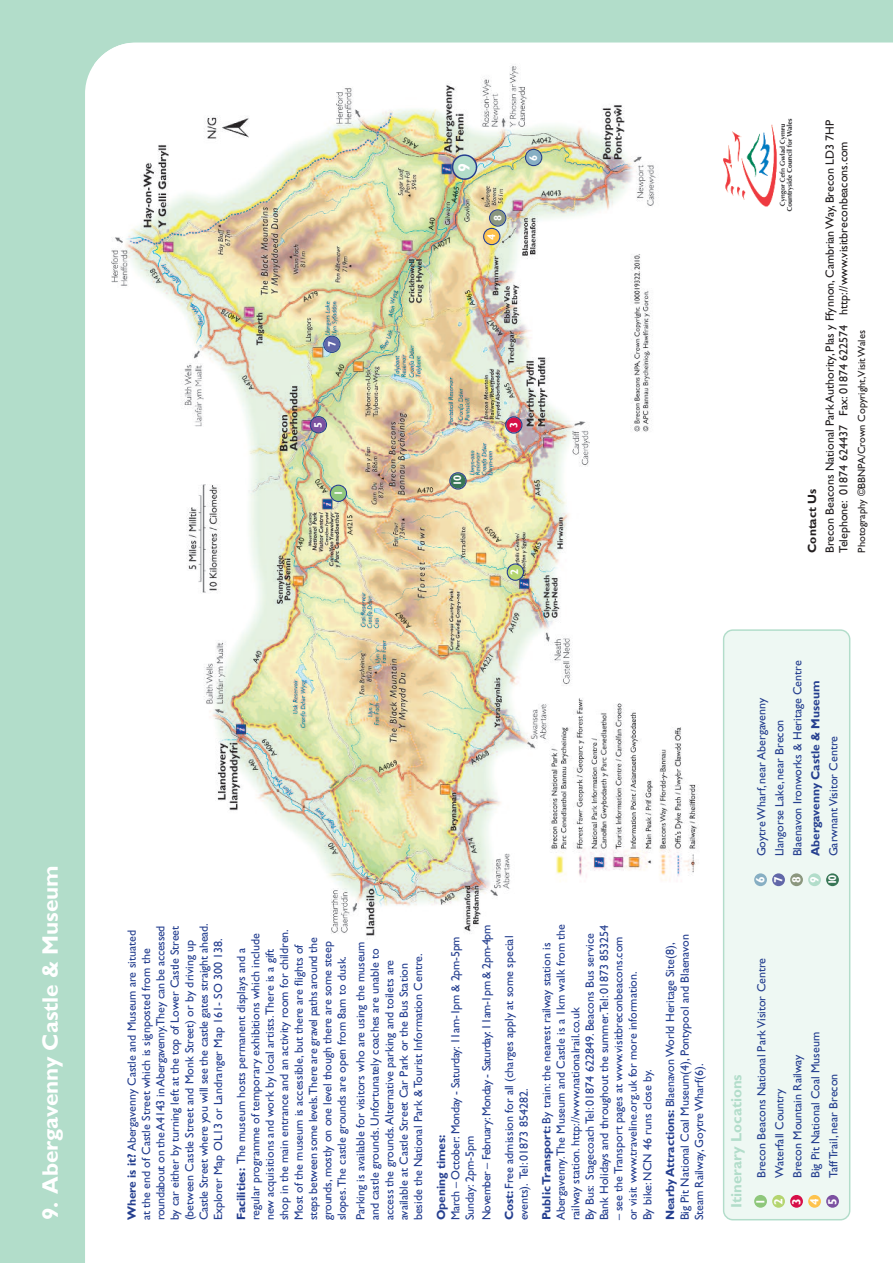
<style>
.page{position:relative;width:893px;height:1263px;background:#b2ddca}
.page>*{position:absolute;margin:0;border:0;box-sizing:border-box;transform-origin:0 0}
.t1{font:700 22.5px "Gill Sans";color:#fff}
.t2{font:700 16.2px "Gill Sans";color:#fff}
.t3{font:700 15px "Gill Sans";color:#b2ddca}
.t4{font:12px/14.4px "Gill Sans";color:#253f8f}
.t5{font:12px/14.4px "Gill Sans";letter-spacing:-.02em;color:#253f8f}
.t6{font:12px/13.5px "Gill Sans";color:#231f20}
.t7{font:700 12px "Gill Sans";color:#253f8f}
.t8{font:700 12px "Gill Sans";color:#231f20}
.t9{font:700 12px/18px "Gill Sans";color:#fff;text-align:justify}
.t10{font:700 11.25px "Gill Sans";color:#fff}
.t11{font:700 11.1px "Gill Sans";color:#fff}
.t12{font:10.5px "Gill Sans";color:#231f20}
.s1{font-weight:700}
</style>
<div class="page">
<div style="left:85px;top:43px;width:808px;height:1220px;background:#fff"></div>
<img style="left:94px;top:44px;width:626px;height:918px">
<svg style="left:323px;top:336px;width:18px;height:17px"></svg>
<svg style="left:505px;top:416px;width:17px;height:18px"></svg>
<svg style="left:310px;top:416px;width:17px;height:17px"></svg>
<svg style="left:483px;top:209px;width:23px;height:36px"></svg>
<svg style="left:507px;top:563px;width:17px;height:18px"></svg>
<svg style="left:449px;top:472px;width:18px;height:18px"></svg>
<svg style="left:525px;top:149px;width:17px;height:17px"></svg>
<img style="left:722px;top:117px;width:72px;height:95px">
<div style="left:723px;top:629px;width:127px;height:591px;background:#eef8f3"></div>
<div style="left:754px;top:1195px;width:13px;height:13px;background:#8ec77b;border-radius:50%"></div>
<div style="left:772px;top:1195px;width:13px;height:13px;background:#b4d56f;border-radius:50%"></div>
<div style="left:790px;top:1195px;width:13px;height:13px;background:#d70f48;border-radius:50%"></div>
<div style="left:808px;top:1195px;width:13px;height:13px;background:#fec34d;border-radius:50%"></div>
<div style="left:826px;top:1195px;width:13px;height:13px;background:#7c51a1;border-radius:50%"></div>
<div style="left:754px;top:873px;width:13px;height:13px;background:#87afc3;border-radius:50%"></div>
<div style="left:772px;top:873px;width:13px;height:13px;background:#6167a8;border-radius:50%"></div>
<div style="left:790px;top:873px;width:13px;height:13px;background:#8b977e;border-radius:50%"></div>
<div style="left:808px;top:873px;width:13px;height:13px;background:#b2ddca;border-radius:50%"></div>
<div style="left:826px;top:873px;width:13px;height:13px;background:#377655;border-radius:50%"></div>
<svg style="left:452px;top:154px;width:25px;height:26px"></svg>
<svg style="left:330px;top:485px;width:17px;height:17px"></svg>
<h1 class="t1" style="left:42px;top:1220px;width:357px;rotate:-90deg">9. Abergavenny Castle &amp; Museum</h1>
<h2 class="t2" style="left:458px;top:172px;width:10px;rotate:-90deg">9</h2>
<p class="t11" style="left:493px;top:221px;width:8px;rotate:-90deg">8</p>
<p class="t11" style="left:487px;top:240px;width:8px;rotate:-90deg">4</p>
<p class="t11" style="left:529px;top:161px;width:8px;rotate:-90deg">6</p>
<p class="t11" style="left:328px;top:347px;width:8px;rotate:-90deg">7</p>
<p class="t11" style="left:314px;top:428px;width:8px;rotate:-90deg">5</p>
<p class="t11" style="left:509px;top:428px;width:8px;rotate:-90deg">3</p>
<p class="t11" style="left:334px;top:496px;width:8px;rotate:-90deg">1</p>
<p class="t11" style="left:453px;top:486px;width:13px;rotate:-90deg">10</p>
<p class="t11" style="left:510px;top:575px;width:8px;rotate:-90deg">2</p>
<p class="t8" style="left:807px;top:553px;width:65px;rotate:-90deg">Contact Us</p>
<p class="t6" style="left:824px;top:553px;width:434px;rotate:-90deg">Brecon Beacons National Park Authority, Plas y Ffynnon, CambrianWay, Brecon LD3 7HP<br>Telephone: 01874 624437 Fax: 01874 622574 http://www.visitbreconbeacons.com</p>
<p class="t12" style="left:858px;top:553px;width:224px;rotate:-90deg">Photography ©BBNPA/Crown Copyright,VisitWales</p>
<p class="t4" style="left:126px;top:1220px;width:299px;rotate:-90deg"><span class="s1">Where is it?</span> Abergavenny Castle and Museum are situated at the end of Castle Street which is signposted from the roundabout on the A4143 in Abergavenny.They can be accessed by car either by turning left at the top of Lower Castle Street (between Castle Street and Monk Street) or by driving up Castle Street where you will see the castle gates straight ahead.<br>Explorer Map OL13 or Landranger Map 161- SO 300 138.</p>
<p class="t4" style="left:235px;top:1220px;width:293px;rotate:-90deg"><span class="s1">Facilities:</span> The museum hosts permanent displays and a regular programme of temporary exhibitions which include new acquisitions and work by local artists.There is a gift shop in the main entrance and an activity room for children.<br>Most of the museum is accessible, but there are flights of steps between some levels.There are gravel paths around the grounds, mostly on one level though there are some steep slopes.The castle grounds are open from 8am to dusk.</p>
<p class="t4" style="left:354px;top:1220px;width:281px;rotate:-90deg">Parking is available for visitors who are using the museum and castle grounds. Unfortunately coaches are unable to access the grounds.Alternative parking and toilets are available at Castle Street Car Park or the Bus Station beside the National Park &amp;Tourist Information Centre.</p>
<p class="t4" style="left:555px;top:1220px;width:298px;rotate:-90deg">Abergavenny.The Museum and Castle is a 1km walk from the railway station. http://www.nationalrail.co.uk<br>By Bus: Stagecoach Tel: 01874 622849. Beacons Bus service Bank Holidays and throughout the summer.Tel: 01873 853254</p>
<p class="t5" style="left:449px;top:1220px;width:285px;rotate:-90deg">March – October: Monday - Saturday: 11am-1pm &amp; 2pm-5pm<br>Sunday: 2pm-5pm</p>
<p class="t5" style="left:476px;top:1220px;width:297px;line-height:23px;rotate:-90deg">November – February:Monday - Saturday:11am-1pm &amp; 2pm-4pm<br><span class="s1">Cost:</span> Free admission for all (charges apply at some special</p>
<p class="t4" style="left:612px;top:1220px;width:285px;rotate:-90deg">– see the Transport pages at www.visitbreconbeacons.com or visit www.traveline.org.uk for more information.<br>By bike: NCN 46 runs close by.</p>
<p class="t4" style="left:664px;top:1220px;width:288px;rotate:-90deg"><span class="s1">Nearby Attractions:</span> BlaenavonWorld Heritage Site(8),<br>Big Pit National Coal Museum(4), Pontypool and Blaenavon<br>Steam Railway, GoytreWharf(6).</p>
<p class="t4" style="left:513px;top:1220px;width:279px;line-height:23px;rotate:-90deg">events). Tel: 01873 854282.<br><span class="s1">PublicTransport:</span> By train: the nearest railway station is</p>
<p class="t7" style="left:436px;top:1220px;width:87px;rotate:-90deg">Opening times:</p>
<p class="t4" style="left:753px;top:856px;width:197px;line-height:18px;rotate:-90deg">GoytreWharf, near Abergavenny<br>Llangorse Lake, near Brecon<br>Blaenavon Ironworks &amp; Heritage Centre</p>
<p class="t7" style="left:811px;top:856px;width:177px;rotate:-90deg">Abergavenny Castle &amp; Museum</p>
<p class="t4" style="left:827px;top:856px;width:122px;rotate:-90deg">GarwnantVisitor Centre</p>
<p class="t9" style="left:752px;top:883px;width:8px;rotate:-90deg">6<br>7<br>8<br>9</p>
<p class="t10" style="left:828px;top:885px;width:12px;rotate:-90deg">10</p>
<p class="t3" style="left:731px;top:1208px;width:135px;rotate:-90deg">Itinerary Locations</p>
<p class="t4" style="left:753px;top:1178px;width:221px;line-height:18px;rotate:-90deg">Brecon Beacons National ParkVisitor Centre<br>Waterfall Country<br>Brecon Mountain Railway<br>Big Pit National Coal Museum<br>TaffTrail, near Brecon</p>
<p class="t9" style="left:752px;top:1204px;width:8px;rotate:-90deg">1<br>2<br>3<br>4<br>5</p>
</div>
